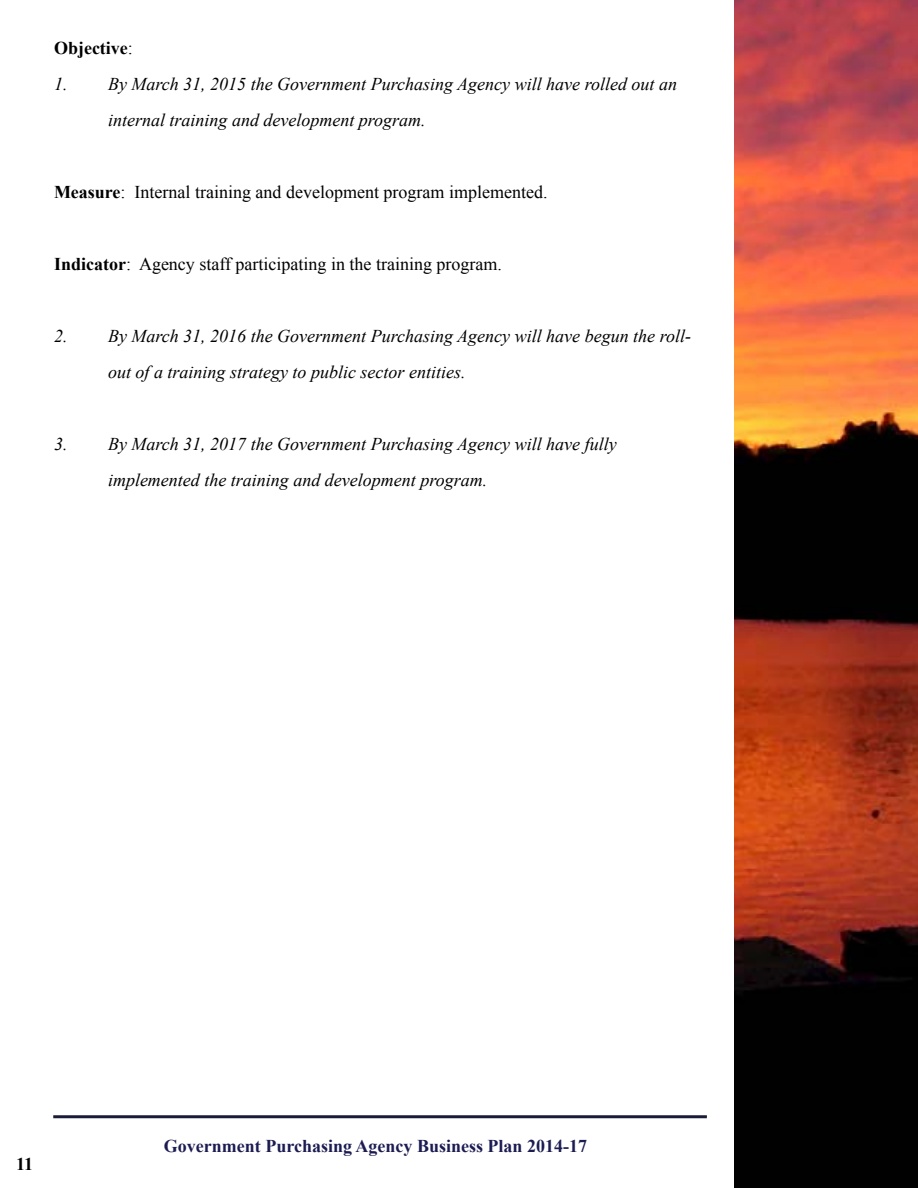
<style>
.page{position:relative;width:918px;height:1188px;background:#fff}
.page>*{position:absolute;margin:0;border:0;box-sizing:border-box;transform-origin:0 0}
.t1{font:italic 18px/36px "Times New Roman";color:#000}
.t2{font:18px "Times New Roman";color:#000}
.t3{font:700 18px "Times New Roman";color:#1c1c53}
.t4{font:700 18px "Times New Roman";color:#000}
.s1{font-weight:400}
.s2{font-weight:700}
</style>
<div class="page">
<div style="left:53px;top:1115px;width:654px;height:3px;background:#1b1c38;border:2px solid #1b1c38"></div>
<img style="left:734px;top:0;width:184px;height:1188px">
<p class="t4" style="left:54px;top:36px;width:80px">Objective<span class="s1">:</span></p>
<p class="t1" style="left:108px;top:66px;width:571px;text-indent:-54px">1. By March 31, 2015 the Government Purchasing Agency will have rolled out an internal training and development program.</p>
<p class="t2" style="left:54px;top:180px;width:495px"><span class="s2">Measure</span>: Internal training and development program implemented.</p>
<p class="t2" style="left:54px;top:252px;width:450px"><span class="s2">Indicator</span>: Agency staff participating in the training program.</p>
<p class="t1" style="left:108px;top:318px;width:585px;text-indent:-54px">2. By March 31, 2016 the Government Purchasing Agency will have begun the roll&shy;out of a training strategy to public sector entities.</p>
<p class="t1" style="left:108px;top:426px;width:510px;text-indent:-54px">3. By March 31, 2017 the Government Purchasing Agency will have fully implemented the training and development program.</p>
<p class="t4" style="left:16px;top:1152px;width:19px">11</p>
<p class="t3" style="left:164px;top:1134px;width:425px">Government Purchasing Agency Business Plan 2014-17</p>
</div>
